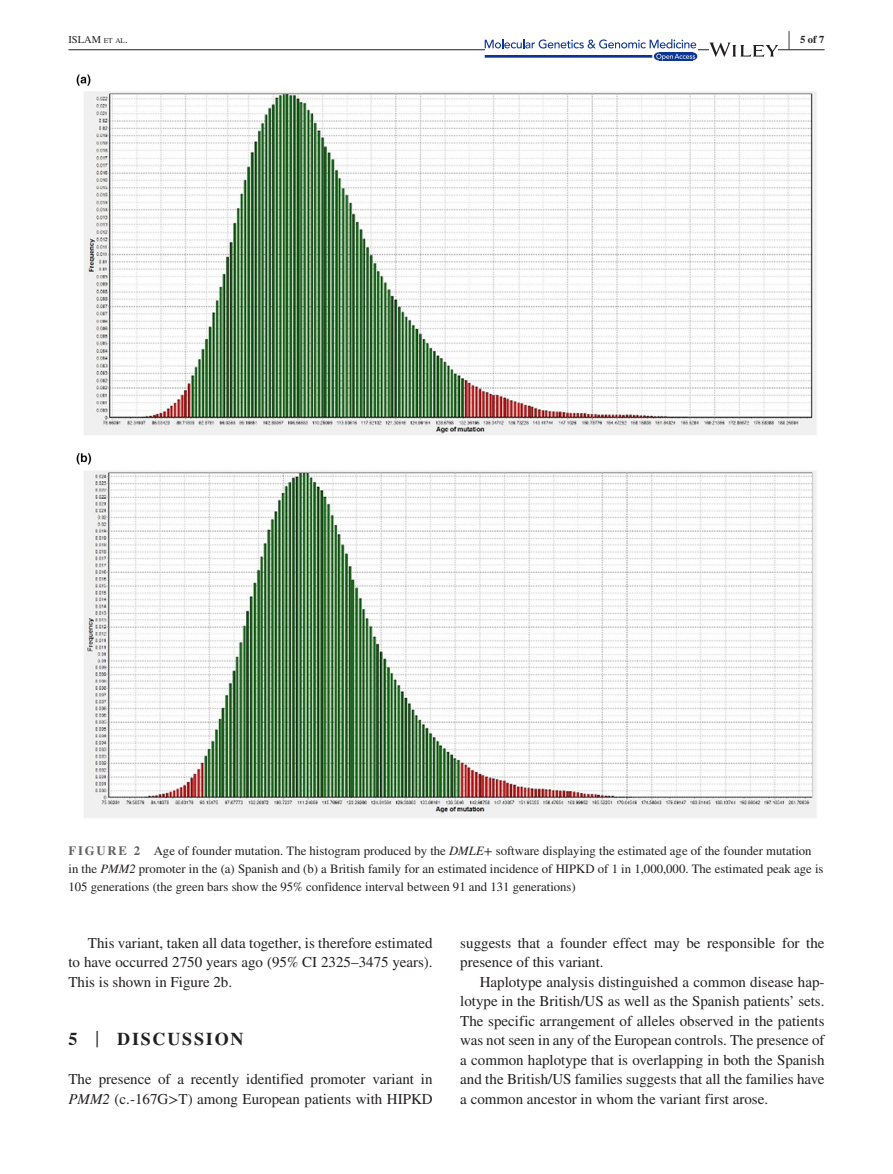
<style>
.page{position:relative;width:893px;height:1174px;background:#fff}
.page>*{position:absolute;margin:0;border:0;box-sizing:border-box;transform-origin:0 0}
.t1{font:700 25.95px "STIX";color:#231f20;scale:.36 1}
.t2{font:700 18px "STIX";letter-spacing:.1em;color:#231f20}
.t3{font:15px/19.5px "STIX";color:#231f20;text-align:justify}
.t4{font:12.75px/18px "STIX";color:#231f20}
.t5{font:10.5px "STIX";color:#231f20}
.t6{font:700 10.5px "STIX";color:#231f20}
.s1{font-size:7.35px}
.s2{font-weight:700;color:#636366}
.s3{font-style:italic}
.s4{font-weight:400;font-size:23.7px}
</style>
<div class="page">
<hr style="left:68px;top:49px;width:756px;height:1px;background:#231f20">
<svg style="left:485px;top:39px;width:211px;height:21px"></svg>
<svg style="left:709px;top:43px;width:69px;height:14px"></svg>
<img style="left:76px;top:74px;width:741px;height:744px">
<h1 class="t1" style="left:788px;top:24px;width:7px">|</h1>
<p class="t5" style="left:68px;top:32px;width:61px">ISLAM <span class="s1">et al</span> .</p>
<p class="t6" style="left:800px;top:33px;width:26px">5 of 7</p>
<p class="t4" style="left:68px;top:842px;width:756px"><span class="s2">FIGURE 2</span> Age of founder mutation. The histogram produced by the <span class="s3">DMLE</span>+ software displaying the estimated age of the founder mutation in the <span class="s3">PMM2</span> promoter in the (a) Spanish and (b) a British family for an estimated incidence of HIPKD of 1 in 1,000,000. The estimated peak age is<br>105 generations (the green bars show the 95% confidence interval between 91 and 131 generations)</p>
<p class="t3" style="left:68px;top:934px;width:366px;text-indent:20px">This variant, taken all data together, is therefore estimated to have occurred 2750 years ago (95% CI 2325–3475 years).<br>This is shown in Figure 2b.</p>
<p class="t2" style="left:68px;top:1028px;width:176px">5 <span class="s4">|</span> DISCUSSION</p>
<p class="t3" style="left:68px;top:1070px;width:366px">The presence of a recently identified promoter variant in<br><span class="s3">PMM2</span> (c.-167G&gt;T) among European patients with HIPKD</p>
<p class="t3" style="left:460px;top:934px;width:366px">suggests that a founder effect may be responsible for the presence of this variant.</p>
<p class="t3" style="left:460px;top:973px;width:366px;text-indent:19px">Haplotype analysis distinguished a common disease hap&shy;lotype in the British/US as well as the Spanish patients’ sets.<br>The specific arrangement of alleles observed in the patients was not seen in any of the European controls. The presence of a common haplotype that is overlapping in both the Spanish and the British/US families suggests that all the families have a common ancestor in whom the variant first arose.</p>
</div>
